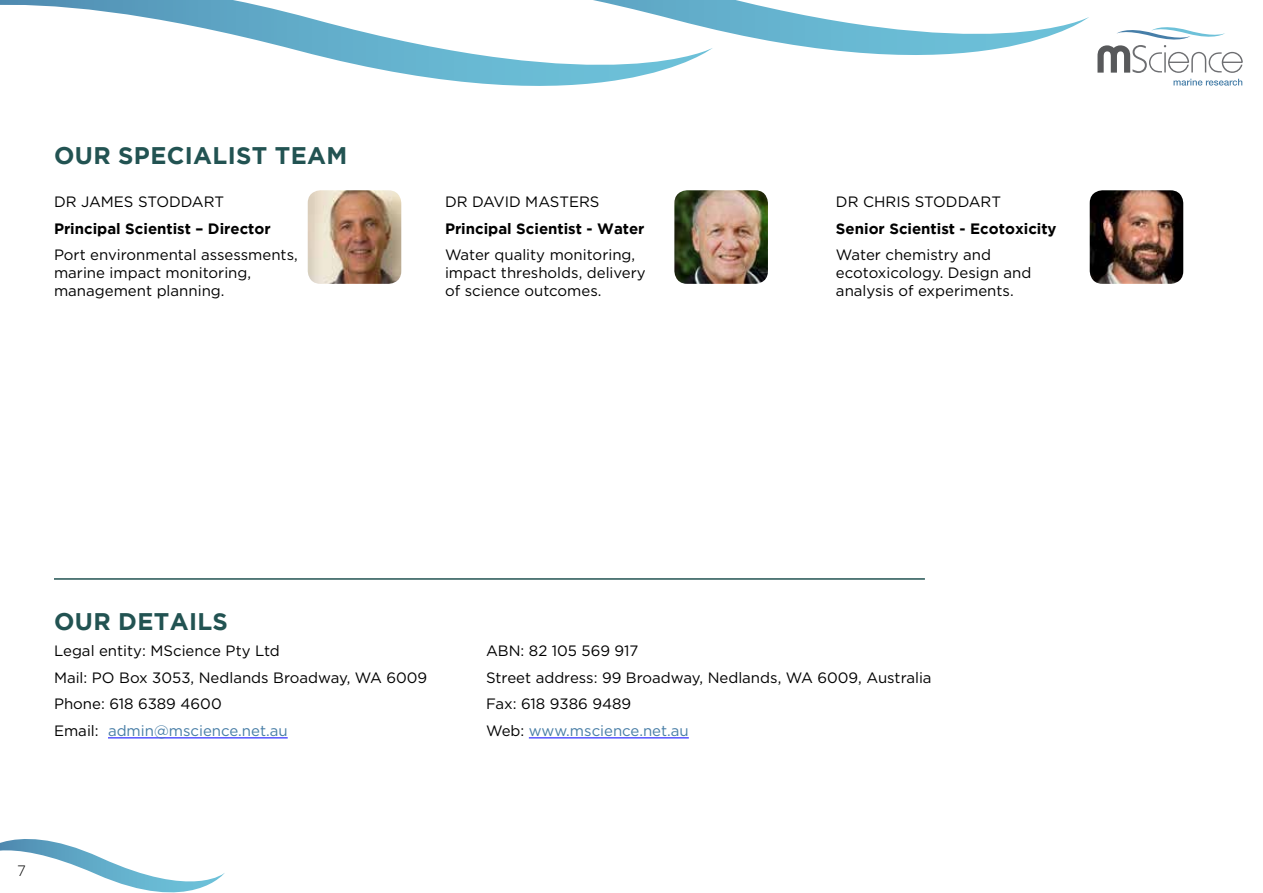
<style>
.page{position:relative;width:1263px;height:893px;background:#fff}
.page>*{position:absolute;margin:0;border:0;box-sizing:border-box;transform-origin:0 0}
.t1{font:700 24px "Gotham";letter-spacing:.015em;color:#225352}
.t2{font:15px/18px "Gotham";color:#000}
.t3{font:700 15px "Gotham";color:#000}
.t4{font:15px "Gotham";color:#477da6}
.t5{font:300 15px "Gotham";color:#000}
.s1{color:#000}
</style>
<div class="page">
<svg style="left:1173px;top:79px;width:69px;height:7px"></svg>
<svg style="left:1097px;top:27px;width:146px;height:46px"></svg>
<svg style="left:0;top:0;width:284px;height:47px"></svg>
<svg style="left:284px;top:0;width:805px;height:86px"></svg>
<svg style="left:0;top:839px;width:225px;height:54px"></svg>
<hr style="left:108px;top:738px;width:180px;height:1px;background:#00f">
<hr style="left:529px;top:738px;width:160px;height:1px;background:#00f">
<img style="left:308px;top:190px;width:93px;height:94px">
<img style="left:674px;top:190px;width:94px;height:94px">
<img style="left:1090px;top:190px;width:93px;height:94px">
<hr style="left:54px;top:578px;width:871px;height:2px;background:#225352">
<h1 class="t1" style="left:54px;top:141px;width:295px">OUR SPECIALIST TEAM</h1>
<p class="t2" style="left:54px;top:192px;width:172px">DR JAMES STODDART</p>
<p class="t3" style="left:54px;top:220px;width:218px">Principal Scientist – Director</p>
<p class="t2" style="left:54px;top:245px;width:245px">Port environmental assessments, marine impact monitoring, management planning.</p>
<p class="t2" style="left:445px;top:192px;width:156px">DR DAVID MASTERS</p>
<p class="t3" style="left:445px;top:220px;width:201px">Principal Scientist - Water</p>
<p class="t2" style="left:445px;top:245px;width:202px">Water quality monitoring, impact thresholds, delivery of science outcomes.</p>
<p class="t2" style="left:836px;top:192px;width:167px">DR CHRIS STODDART</p>
<p class="t3" style="left:836px;top:220px;width:222px">Senior Scientist - Ecotoxicity</p>
<p class="t2" style="left:836px;top:245px;width:197px">Water chemistry and ecotoxicology. Design and analysis of experiments.</p>
<h1 class="t1" style="left:54px;top:607px;width:175px">OUR DETAILS</h1>
<p class="t2" style="left:54px;top:642px;width:227px">Legal entity: MScience Pty Ltd</p>
<p class="t2" style="left:486px;top:642px;width:154px">ABN: 82 105 569 917</p>
<p class="t2" style="left:54px;top:668px;width:375px">Mail: PO Box 3053, Nedlands Broadway, WA 6009</p>
<p class="t2" style="left:486px;top:668px;width:447px">Street address: 99 Broadway, Nedlands, WA 6009, Australia</p>
<p class="t2" style="left:54px;top:695px;width:169px">Phone: 618 6389 4600</p>
<p class="t2" style="left:486px;top:695px;width:147px">Fax: 618 9386 9489</p>
<p class="t4" style="left:54px;top:722px;width:235px"><span class="s1">Email:</span> admin@mscience.net.au</p>
<p class="t4" style="left:486px;top:722px;width:204px"><span class="s1">Web:</span> www.mscience.net.au</p>
<p class="t5" style="left:17px;top:862px;width:10px">7</p>
</div>
